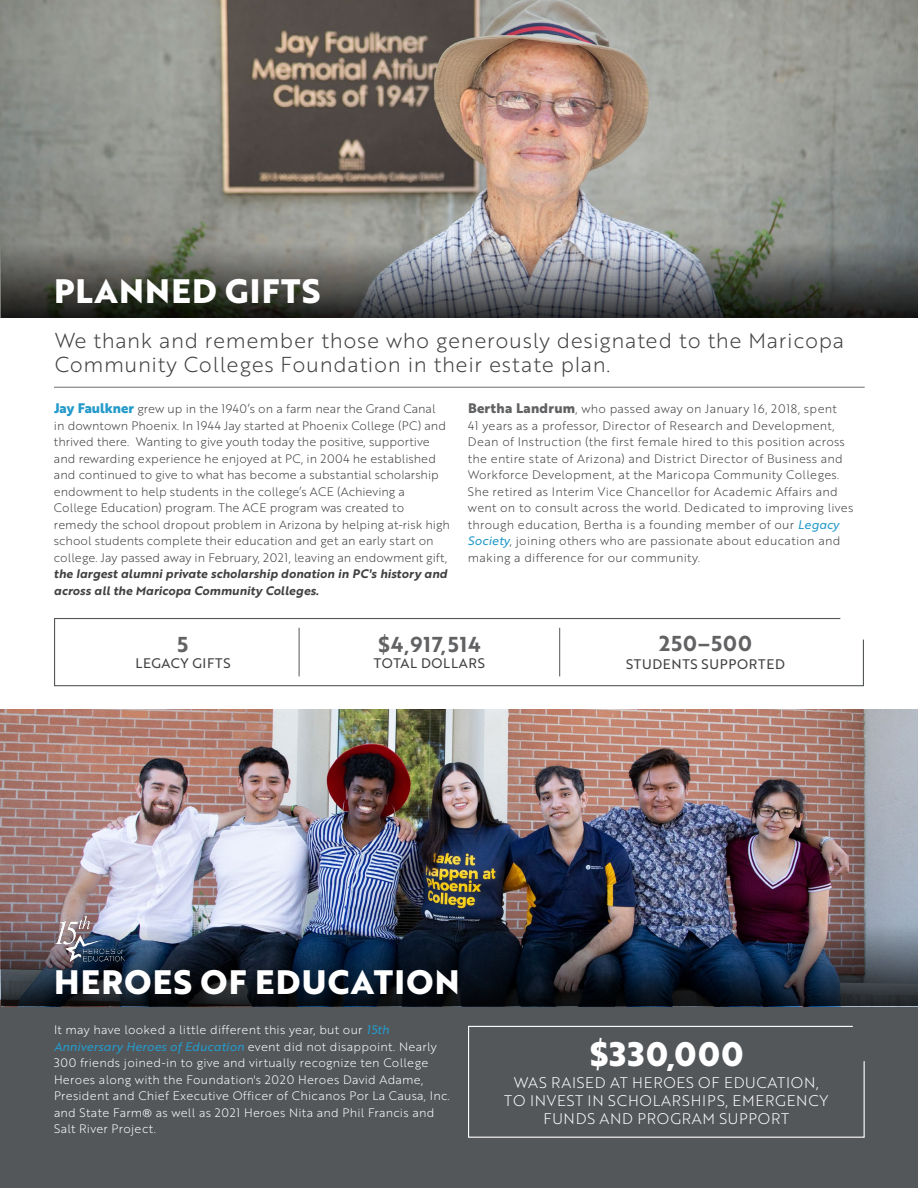
<style>
.page{position:relative;width:918px;height:1188px;background:#fff}
.page>*{position:absolute;margin:0;border:0;box-sizing:border-box;transform-origin:0 0}
.t1{font:700 33px "Brother 1816 Extra";letter-spacing:.04em;color:#fff}
.t2{font:21px/24px "Brother 1816 Light";letter-spacing:.03em;color:#414042}
.t3{font:21px "Brother 1816 Bold";letter-spacing:.05em;color:#616264}
.t4{font:15px/18px "Brother 1816 Light";letter-spacing:.05em;color:#fff;text-align:center}
.t5{font:13.5px "Brother 1816 Regular";letter-spacing:.05em;color:#414042}
.t6{font:12px/16.5px "Brother 1816 Light";color:#414042}
.t7{font:12px/16.5px "Brother 1816 Light";letter-spacing:.02em;color:#414042}
.t8{font:12px/16.5px "Brother 1816 Light";letter-spacing:.02em;color:#fff}
.t9{font:12px/16.5px "Brother 1816 Bold Italic";letter-spacing:.01em;color:#414042}
.t10{font:12px "Brother 1816 Regular Italic";letter-spacing:.01em;color:#249aca}
.s1{font-family:"Brother 1816 Extra";font-weight:700;font-size:13.5px;color:#616264}
.s2{font-family:"Brother 1816 Regular Italic";color:#249aca}
.s3{font-family:"Brother 1816 Extra";font-weight:700;font-size:13.5px;color:#249aca}
.s4{font-family:"Brother 1816 Light";color:#fff}
.s5{font-family:"Franklin Gothic";font-size:11.7px}
</style>
<div class="page">
<div style="left:1px;top:917px;width:917px;height:271px;background:#54575a"></div>
<img style="left:1px;top:709px;width:917px;height:297px">
<img style="left:1px;top:0;width:917px;height:318px">
<hr style="left:54px;top:387px;width:811px;height:1px;background:#6d6e71">
<svg style="left:468px;top:1025px;width:397px;height:113px"></svg>
<img style="left:55px;top:917px;width:69px;height:44px">
<svg style="left:54px;top:618px;width:810px;height:69px"></svg>
<hr style="left:299px;top:628px;width:1px;height:48px;background:#54575a">
<hr style="left:559px;top:628px;width:1px;height:48px;background:#54575a">
<h1 class="t1" style="left:54px;top:266px;width:268px">PLANNED GIFTS</h1>
<h2 class="t2" style="left:55px;top:328px;width:791px">We thank and remember those who generously designated to the Maricopa<br>Community Colleges Foundation in their estate plan.</h2>
<p class="t7" style="left:468px;top:400px;width:387px"><span class="s1">Bertha Landrum</span>, who passed away on January 16, 2018, spent<br>41 years as a professor, Director of Research and Development, Dean of Instruction (the first female hired to this position across the entire state of Arizona) and District Director of Business and Workforce Development, at the Maricopa Community Colleges.<br>She retired as Interim Vice Chancellor for Academic Affairs and went on to consult across the world. Dedicated to improving lives through education, Bertha is a founding member of our <span class="s2">Legacy Society</span>, joining others who are passionate about education and making a difference for our community.</p>
<p class="t6" style="left:54px;top:400px;width:397px"><span class="s3">Jay Faulkner</span> grew up in the 1940’s on a farm near the Grand Canal<br>in downtown Phoenix. In 1944 Jay started at Phoenix College (PC) and thrived there. Wanting to give youth today the positive, supportive and rewarding experience he enjoyed at PC, in 2004 he established and continued to give to what has become a substantial scholarship endowment to help students in the college’s ACE (Achieving a College Education) program. The ACE program was created to remedy the school dropout problem in Arizona by helping at-risk high school students complete their education and get an early start on college. Jay passed away in February, 2021, leaving an endowment gift,</p>
<p class="t9" style="left:54px;top:565px;width:395px">the largest alumni private scholarship donation in PC's history and across all the Maricopa Community Colleges.</p>
<h2 class="t3" style="left:178px;top:628px;width:12px">5</h2>
<p class="t5" style="left:135px;top:653px;width:97px">LEGACY GIFTS</p>
<h2 class="t3" style="left:378px;top:628px;width:105px">$4,917,514</h2>
<p class="t5" style="left:374px;top:653px;width:113px">TOTAL DOLLARS</p>
<h2 class="t3" style="left:659px;top:627px;width:94px">250–500</h2>
<p class="t5" style="left:626px;top:654px;width:160px">STUDENTS SUPPORTED</p>
<h1 class="t1" style="left:54px;top:957px;width:407px">HEROES OF EDUCATION</h1>
<p class="t8" style="left:54px;top:1021px;width:337px">It may have looked a little different this year, but our <span class="s2">15th</span></p>
<p class="t10" style="left:54px;top:1038px;width:384px">Anniversary Heroes of Education <span class="s4">event did not disappoint. Nearly</span></p>
<p class="t8" style="left:54px;top:1054px;width:397px">300 friends joined-in to give and virtually recognize ten College Heroes along with the Foundation's 2020 Heroes David Adame, President and Chief Executive Officer of Chicanos Por La Causa, Inc. and State Farm<span class="s5">®</span> as well as 2021 Heroes Nita and Phil Francis and Salt River Project.</p>
<h1 class="t1" style="left:589px;top:1028px;width:156px">$330,000</h1>
<p class="t4" style="left:504px;top:1073px;width:326px">WAS RAISED AT HEROES OF EDUCATION,<br>TO INVEST IN SCHOLARSHIPS, EMERGENCY<br>FUNDS AND PROGRAM SUPPORT</p>
</div>
